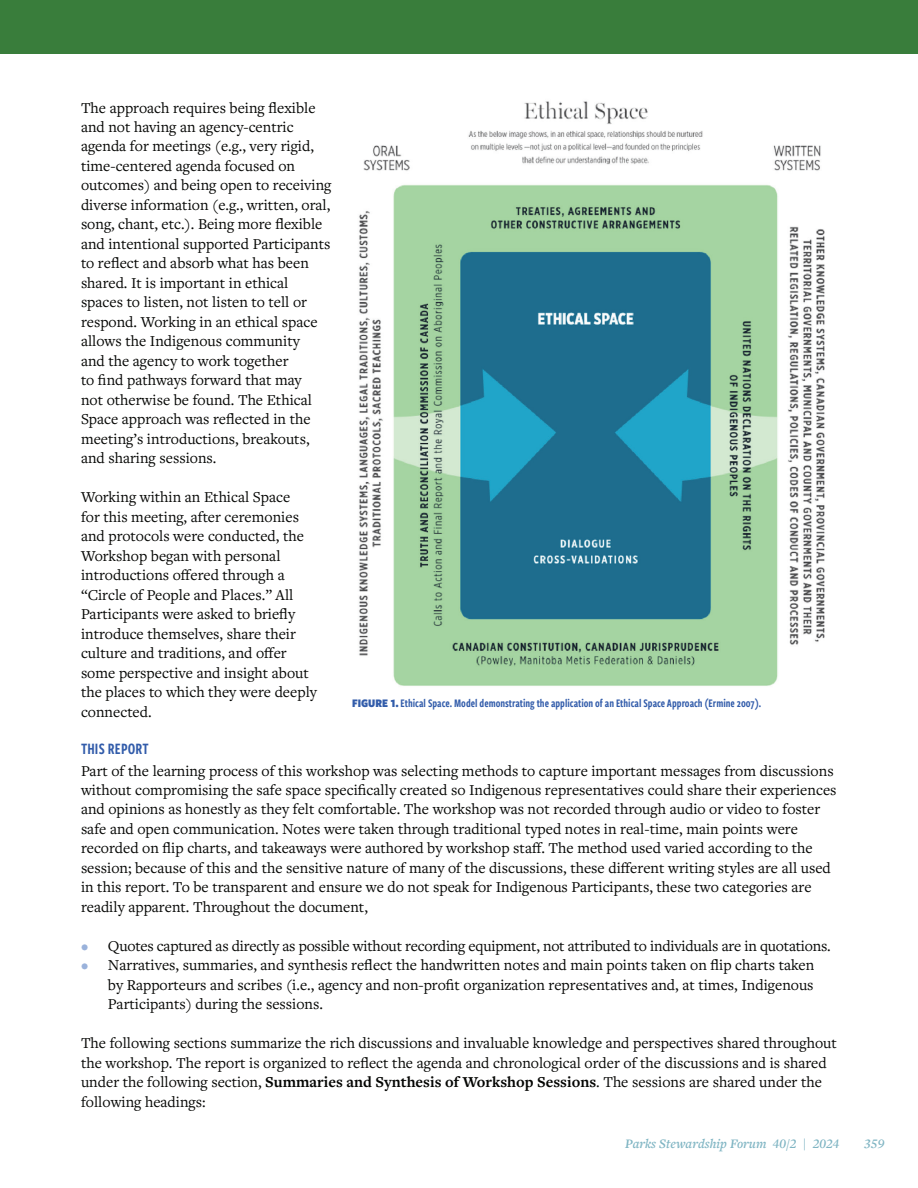
<style>
.page{position:relative;width:918px;height:1188px;background:#fff}
.page>*{position:absolute;margin:0;border:0;box-sizing:border-box;transform-origin:0 0}
.t1{font:16.5px "Freight Sans Cmp Pro Semi";letter-spacing:.01em;color:#325caa}
.t2{font:15.75px/19.5px "Freight Text Pro";color:#040503}
.t3{font:italic 600 13.5px "Freight Text Pro";color:#80b5c3}
.t4{font:12px "Freight Sans Cmp Pro Semi";color:#325caa}
.s1{font-family:"Freight Sans Cnd Pro";font-weight:500;color:#9ab2db}
.s2{font-weight:700}
.s3{font-family:"Freight Sans Cnd Pro";font-weight:900}
</style>
<div class="page">
<div style="left:0;top:0;width:918px;height:54px;background:#397d3b"></div>
<img style="left:359px;top:101px;width:466px;height:585px">
<p class="t2" style="left:81px;top:97px;width:252px">The approach requires being flexible and not having an agency-centric agenda for meetings (e.g., very rigid, time-centered agenda focused on outcomes) and being open to receiving diverse information (e.g., written, oral, song, chant, etc.). Being more flexible and intentional supported Participants to reflect and absorb what has been shared. It is important in ethical spaces to listen, not listen to tell or respond. Working in an ethical space allows the Indigenous community<br>and the agency to work together<br>to find pathways forward that may<br>not otherwise be found. The Ethical Space approach was reflected in the meeting’s introductions, breakouts, and sharing sessions.</p>
<p class="t2" style="left:81px;top:487px;width:237px">Working within an Ethical Space<br>for this meeting, after ceremonies and protocols were conducted, the<br>Workshop began with personal introductions offered through a “Circle of People and Places.” All<br>Participants were asked to briefly introduce themselves, share their culture and traditions, and offer some perspective and insight about the places to which they were deeply connected.</p>
<p class="t1" style="left:81px;top:737px;width:69px">THIS REPORT</p>
<p class="t2" style="left:81px;top:760px;width:757px">Part of the learning process of this workshop was selecting methods to capture important messages from discussions without compromising the safe space specifically created so Indigenous representatives could share their experiences and opinions as honestly as they felt comfortable. The workshop was not recorded through audio or video to foster safe and open communication. Notes were taken through traditional typed notes in real-time, main points were recorded on flip charts, and takeaways were authored by workshop staff. The method used varied according to the session; because of this and the sensitive nature of many of the discussions, these different writing styles are all used in this report. To be transparent and ensure we do not speak for Indigenous Participants, these two categories are readily apparent. Throughout the document,</p>
<p class="t2" style="left:81px;top:936px;width:751px"><span class="s1">•</span> Quotes captured as directly as possible without recording equipment, not attributed to individuals are in quotations.</p>
<p class="t2" style="left:108px;top:955px;width:708px;text-align:justify;text-indent:-27px"><span class="s1">•</span> Narratives, summaries, and synthesis reflect the handwritten notes and main points taken on flip charts taken by Rapporteurs and scribes (i.e., agency and non-profit organization representatives and, at times, Indigenous Participants) during the sessions.</p>
<p class="t2" style="left:81px;top:1033px;width:757px">The following sections summarize the rich discussions and invaluable knowledge and perspectives shared throughout the workshop. The report is organized to reflect the agenda and chronological order of the discussions and is shared under the following section, <span class="s2">Summaries and Synthesis of Workshop Sessions</span>. The sessions are shared under the following headings:</p>
<p class="t4" style="left:352px;top:694px;width:410px"><span class="s3">FIGURE 1.</span> Ethical Space. Model demonstrating the application of an Ethical Space Approach (Ermine 2007).</p>
<p class="t3" style="left:625px;top:1134px;width:216px">Parks Stewardship Forum 40/2 | 2024</p>
<p class="t3" style="left:864px;top:1134px;width:22px">359</p>
</div>
